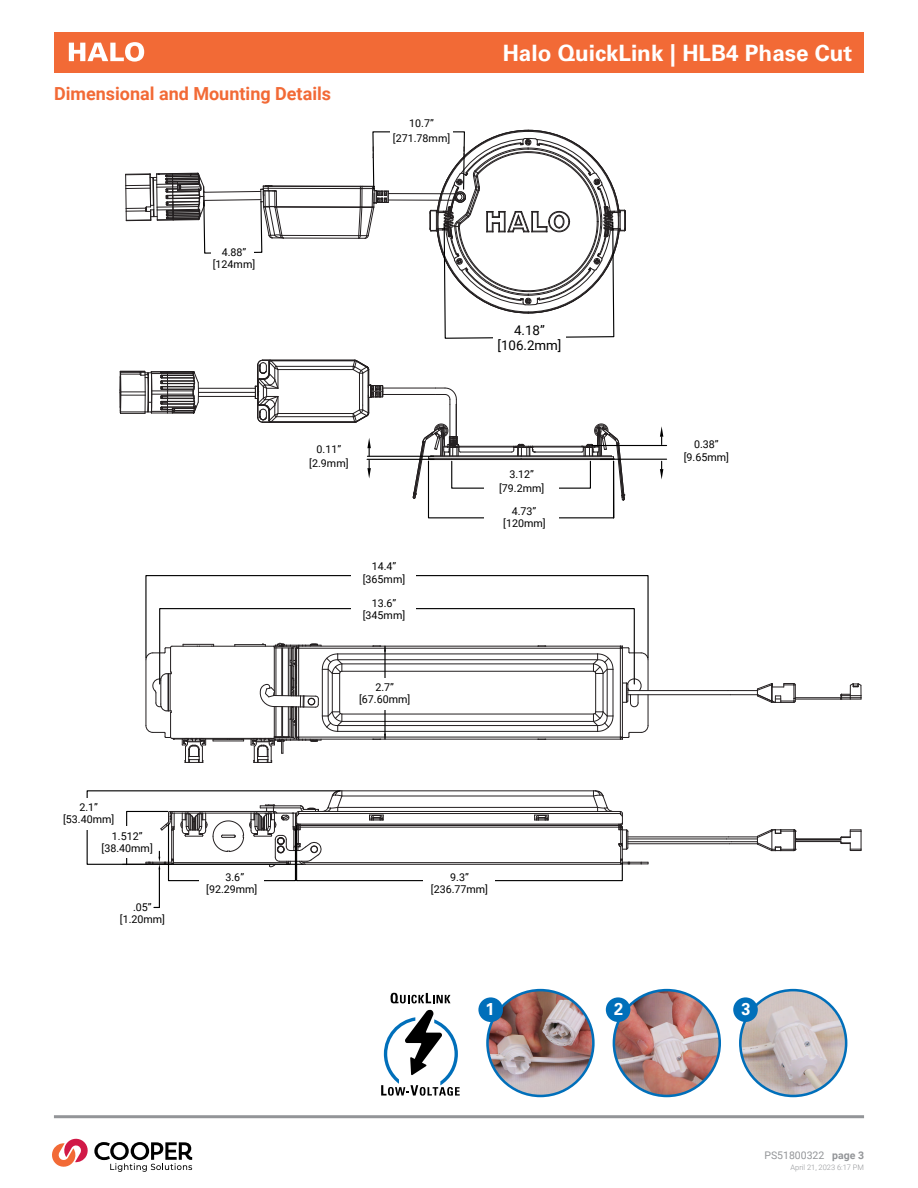
<style>
.page{position:relative;width:918px;height:1188px;background:#fff}
.page>*{position:absolute;margin:0;border:0;box-sizing:border-box;transform-origin:0 0}
.t1{font:700 22.5px "Univers LT Std";color:#fff}
.t2{font:700 18px "Roboto";color:#f26a36}
.t3{font:700 17.25px "Univers LT Std";color:#fff;scale:.95 1}
.t4{font:13.35px/14.7px "Roboto";color:#000;text-align:center}
.t5{font:10.65px/12px "Roboto";color:#000;text-align:center}
.t6{font:10.5px "Roboto";color:#939598}
.t7{font:300 7.5px "Roboto";color:#939598}
.t8{font:5.85px/6.9px "Myriad Pro";color:#000;text-align:center}
.s1{font-weight:700}
</style>
<div class="page">
<div style="left:54px;top:32px;width:810px;height:41px;background:#f26a36"></div>
<hr style="left:54px;top:1115px;width:810px;height:3px;background:#939598">
<hr style="left:268px;top:188px;width:92px;height:1px;background:#231f20">
<hr style="left:277px;top:206px;width:83px;height:1px;background:#231f20">
<hr style="left:277px;top:207px;width:83px;height:1px;background:#231f20">
<hr style="left:282px;top:235px;width:77px;height:1px;background:#231f20">
<hr style="left:284px;top:238px;width:75px;height:1px;background:#231f20">
<hr style="left:268px;top:186px;width:92px;height:1px;background:#231f20">
<svg style="left:412px;top:436px;width:15px;height:63px"></svg>
<svg style="left:615px;top:436px;width:10px;height:65px"></svg>
<svg style="left:427px;top:387px;width:188px;height:132px"></svg>
<hr style="left:198px;top:388px;width:57px;height:1px;background:#231f20">
<hr style="left:198px;top:396px;width:57px;height:1px;background:#231f20">
<svg style="left:436px;top:387px;width:21px;height:17px"></svg>
<hr style="left:383px;top:388px;width:53px;height:1px;background:#231f20">
<hr style="left:383px;top:394px;width:53px;height:1px;background:#231f20">
<hr style="left:278px;top:413px;width:75px;height:1px;background:#231f20">
<hr style="left:278px;top:369px;width:75px;height:1px;background:#231f20">
<hr style="left:276px;top:366px;width:77px;height:1px;background:#231f20">
<hr style="left:276px;top:416px;width:77px;height:1px;background:#231f20">
<hr style="left:263px;top:360px;width:92px;height:1px;background:#231f20">
<hr style="left:263px;top:422px;width:92px;height:1px;background:#231f20">
<svg style="left:255px;top:359px;width:24px;height:64px"></svg>
<hr style="left:198px;top:392px;width:57px;height:1px;background:#231f20">
<svg style="left:119px;top:370px;width:80px;height:44px"></svg>
<svg style="left:352px;top:359px;width:32px;height:64px"></svg>
<svg style="left:125px;top:172px;width:160px;height:82px"></svg>
<hr style="left:600px;top:459px;width:67px;height:1px;background:#000">
<hr style="left:592px;top:445px;width:75px;height:1px;background:#000">
<svg style="left:660px;top:461px;width:3px;height:19px"></svg>
<svg style="left:660px;top:426px;width:3px;height:19px"></svg>
<hr style="left:367px;top:456px;width:67px;height:1px;background:#000">
<hr style="left:367px;top:459px;width:67px;height:1px;background:#000">
<svg style="left:366px;top:438px;width:5px;height:41px"></svg>
<div style="left:212px;top:241px;width:42px;height:19px;background:#fff"></div>
<div style="left:485px;top:470px;width:74px;height:27px;background:#fff"></div>
<div style="left:485px;top:505px;width:74px;height:26px;background:#fff"></div>
<svg style="left:358px;top:129px;width:268px;height:210px"></svg>
<hr style="left:795px;top:697px;width:46px;height:1px;background:#231f20">
<hr style="left:795px;top:699px;width:46px;height:1px;background:#231f20">
<svg style="left:728px;top:683px;width:68px;height:20px"></svg>
<svg style="left:840px;top:683px;width:22px;height:17px"></svg>
<hr style="left:342px;top:671px;width:251px;height:1px;background:#231f20">
<hr style="left:595px;top:673px;width:1px;height:39px;background:#231f20">
<hr style="left:342px;top:714px;width:251px;height:1px;background:#231f20">
<hr style="left:603px;top:673px;width:1px;height:39px;background:#231f20">
<hr style="left:342px;top:663px;width:251px;height:1px;background:#231f20">
<hr style="left:342px;top:721px;width:251px;height:1px;background:#231f20">
<hr style="left:607px;top:669px;width:1px;height:47px;background:#231f20">
<hr style="left:338px;top:725px;width:260px;height:1px;background:#231f20">
<hr style="left:338px;top:659px;width:260px;height:1px;background:#231f20">
<hr style="left:338px;top:731px;width:260px;height:1px;background:#231f20">
<hr style="left:338px;top:654px;width:260px;height:1px;background:#231f20">
<hr style="left:613px;top:669px;width:1px;height:47px;background:#231f20">
<svg style="left:592px;top:711px;width:22px;height:21px"></svg>
<svg style="left:592px;top:653px;width:22px;height:22px"></svg>
<hr style="left:299px;top:648px;width:321px;height:1px;background:#231f20">
<hr style="left:620px;top:648px;width:1px;height:89px;background:#231f20">
<hr style="left:299px;top:737px;width:321px;height:1px;background:#231f20">
<hr style="left:299px;top:646px;width:321px;height:1px;background:#231f20">
<hr style="left:622px;top:648px;width:1px;height:89px;background:#231f20">
<hr style="left:299px;top:739px;width:321px;height:1px;background:#231f20">
<hr style="left:172px;top:646px;width:102px;height:1px;background:#231f20">
<hr style="left:172px;top:738px;width:102px;height:1px;background:#231f20">
<hr style="left:648px;top:695px;width:1px;height:31px;background:#231f20">
<hr style="left:648px;top:660px;width:1px;height:31px;background:#231f20">
<svg style="left:620px;top:725px;width:29px;height:15px"></svg>
<svg style="left:620px;top:646px;width:29px;height:15px"></svg>
<hr style="left:235px;top:644px;width:30px;height:1px;background:#231f20">
<hr style="left:203px;top:739px;width:51px;height:1px;background:#231f20">
<hr style="left:213px;top:741px;width:31px;height:1px;background:#231f20">
<hr style="left:628px;top:694px;width:102px;height:1px;background:#231f20">
<hr style="left:628px;top:690px;width:100px;height:1px;background:#231f20">
<svg style="left:622px;top:677px;width:20px;height:31px"></svg>
<svg style="left:537px;top:645px;width:10px;height:2px"></svg>
<svg style="left:537px;top:738px;width:10px;height:2px"></svg>
<svg style="left:145px;top:644px;width:69px;height:119px"></svg>
<svg style="left:251px;top:642px;width:92px;height:121px"></svg>
<div style="left:145px;top:575px;width:504px;height:84px;border:1px solid #000"></div>
<div style="left:159px;top:608px;width:476px;height:77px;border:1px solid #000"></div>
<svg style="left:372px;top:645px;width:14px;height:4px"></svg>
<svg style="left:372px;top:736px;width:14px;height:4px"></svg>
<hr style="left:384px;top:646px;width:2px;height:44px;background:#000">
<hr style="left:384px;top:702px;width:2px;height:37px;background:#000">
<hr style="left:795px;top:841px;width:46px;height:1px;background:#231f20">
<hr style="left:795px;top:838px;width:46px;height:1px;background:#231f20">
<hr style="left:795px;top:840px;width:46px;height:1px;background:#231f20">
<hr style="left:795px;top:839px;width:46px;height:1px;background:#231f20">
<svg style="left:840px;top:829px;width:22px;height:22px"></svg>
<hr style="left:727px;top:839px;width:30px;height:1px;background:#231f20">
<svg style="left:729px;top:829px;width:67px;height:23px"></svg>
<hr style="left:628px;top:836px;width:101px;height:1px;background:#231f20">
<hr style="left:628px;top:843px;width:102px;height:1px;background:#231f20">
<hr style="left:628px;top:839px;width:99px;height:1px;background:#231f20">
<hr style="left:628px;top:841px;width:104px;height:1px;background:#231f20">
<hr style="left:159px;top:869px;width:1px;height:38px;background:#000">
<svg style="left:86px;top:790px;width:563px;height:92px"></svg>
<div style="left:351px;top:564px;width:64px;height:27px;background:#fff"></div>
<div style="left:351px;top:601px;width:64px;height:27px;background:#fff"></div>
<div style="left:424px;top:875px;width:71px;height:27px;background:#fff"></div>
<div style="left:200px;top:875px;width:64px;height:27px;background:#fff"></div>
<div style="left:76px;top:798px;width:25px;height:32px;background:#fff"></div>
<div style="left:373px;top:678px;width:24px;height:31px;background:#fff"></div>
<img style="left:488px;top:990px;width:105px;height:106px;border-radius:53px">
<div style="left:486px;top:989px;width:109px;height:108px;border:3px solid #006fba;border-radius:50%"></div>
<div style="left:478px;top:997px;width:25px;height:25px;background:#006fba;border-radius:50%"></div>
<img style="left:614px;top:990px;width:106px;height:106px;border-radius:53px">
<div style="left:613px;top:989px;width:108px;height:108px;border:3px solid #006fba;border-radius:50%"></div>
<div style="left:606px;top:997px;width:24px;height:25px;background:#006fba;border-radius:50%"></div>
<img style="left:740px;top:990px;width:106px;height:106px;border-radius:53px">
<div style="left:739px;top:989px;width:108px;height:108px;border:3px solid #006fba;border-radius:50%"></div>
<div style="left:733px;top:997px;width:25px;height:25px;background:#006fba;border-radius:50%"></div>
<svg style="left:391px;top:993px;width:59px;height:10px"></svg>
<svg style="left:381px;top:1010px;width:79px;height:86px"></svg>
<svg style="left:52px;top:1138px;width:140px;height:34px"></svg>
<svg style="left:69px;top:42px;width:75px;height:20px"></svg>
<h2 class="t2" style="left:54px;top:81px;width:279px">Dimensional and Mounting Details</h2>
<p class="t5" style="left:393px;top:115px;width:59px;line-height:14.7px">10.7” [271.78mm]</p>
<h1 class="t1" style="left:503px;top:40px;width:351px">Halo QuickLink | HLB4 Phase Cut</h1>
<p class="t5" style="left:213px;top:246px;width:44px">4.88” [124mm]</p>
<p class="t5" style="left:63px;top:801px;width:53px">2.1” [53.40mm]</p>
<p class="t5" style="left:102px;top:830px;width:53px">1.512” [38.40mm]</p>
<p class="t5" style="left:120px;top:900px;width:47px">.05” [1.20mm]</p>
<p class="t5" style="left:206px;top:871px;width:53px">3.6” [92.29mm]</p>
<p class="t5" style="left:309px;top:443px;width:41px;line-height:13.4px">0.11” [2.9mm]</p>
<p class="t5" style="left:363px;top:560px;width:44px">14.4” [365mm]</p>
<p class="t5" style="left:363px;top:597px;width:44px">13.6” [345mm]</p>
<p class="t5" style="left:359px;top:681px;width:53px">2.7” [67.60mm]</p>
<p class="t4" style="left:498px;top:322px;width:66px">4.18” [106.2mm]</p>
<p class="t5" style="left:499px;top:468px;width:47px;line-height:13.4px">3.12” [79.2mm]</p>
<p class="t5" style="left:503px;top:504px;width:44px">4.73” [120mm]</p>
<p class="t8" style="left:508px;top:476px;width:25px">3.12 [79.2mm]</p>
<p class="t8" style="left:524px;top:520px;width:12px">3.12</p>
<p class="t5" style="left:684px;top:437px;width:47px;line-height:13.4px">0.38” [9.65mm]</p>
<p class="t5" style="left:431px;top:871px;width:59px">9.3” [236.77mm]</p>
<h3 class="t3" style="left:485px;top:999px;width:11px">1</h3>
<h3 class="t3" style="left:614px;top:999px;width:11px">2</h3>
<h3 class="t3" style="left:741px;top:999px;width:11px">3</h3>
<p class="t6" style="left:764px;top:1148px;width:101px">PS51800322 <span class="s1">page 3</span></p>
<p class="t7" style="left:791px;top:1162px;width:75px">April 21, 2023 6:17 PM</p>
</div>
